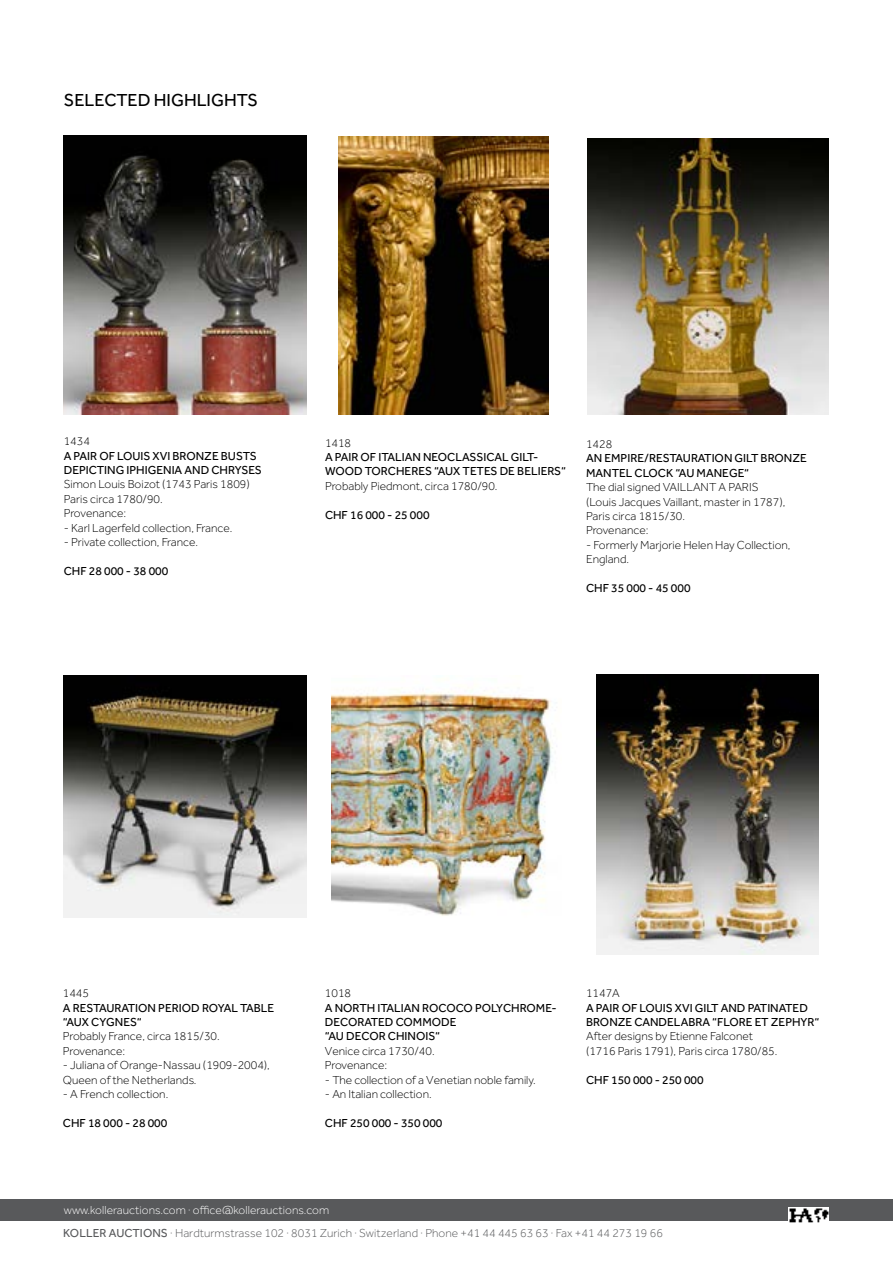
<style>
.page{position:relative;width:893px;height:1263px;background:#fff}
.page>*{position:absolute;margin:0;border:0;box-sizing:border-box;transform-origin:0 0}
.t1{font:18px "Effra";color:#000}
.t2{font:300 12px/14.4px "Effra";color:#000}
.t3{font:12px/14.4px "Effra";color:#000}
.t4{font:300 12px "Effra";letter-spacing:.005em;color:#58595b}
.t5{font:300 12px "Effra";letter-spacing:.005em;color:#fff}
.s1{font-weight:400}
</style>
<div class="page">
<div style="left:0;top:1199px;width:893px;height:22px;background:#58595b"></div>
<img style="left:789px;top:1208px;width:40px;height:15px">
<img style="left:64px;top:135px;width:243px;height:279px">
<img style="left:587px;top:139px;width:242px;height:275px">
<img style="left:64px;top:676px;width:242px;height:242px">
<img style="left:331px;top:689px;width:222px;height:227px">
<img style="left:597px;top:675px;width:222px;height:279px">
<img style="left:339px;top:136px;width:210px;height:278px">
<h1 class="t1" style="left:64px;top:89px;width:196px">SELECTED HIGHLIGHTS</h1>
<p class="t2" style="left:64px;top:434px;width:28px">1434</p>
<p class="t3" style="left:64px;top:448px;width:200px">A PAIR OF LOUIS XVI BRONZE BUSTS<br>DEPICTING IPHIGENIA AND CHRYSES</p>
<p class="t2" style="left:64px;top:477px;width:187px">Simon Louis Boizot (1743 Paris 1809)<br>Paris circa 1780/90.<br>Provenance:</p>
<p class="t2" style="left:64px;top:520px;width:170px">- Karl Lagerfeld collection, France.</p>
<p class="t2" style="left:64px;top:535px;width:136px">- Private collection, France.</p>
<p class="t3" style="left:64px;top:563px;width:106px">CHF 28 000 - 38 000</p>
<p class="t2" style="left:325px;top:435px;width:28px">1418</p>
<p class="t3" style="left:325px;top:450px;width:242px">A PAIR OF ITALIAN NEOCLASSICAL GILT-<br>WOOD TORCHERES “AUX TETES DE BELIERS“</p>
<p class="t2" style="left:325px;top:479px;width:174px">Probably Piedmont, circa 1780/90.</p>
<p class="t3" style="left:325px;top:507px;width:106px">CHF 16 000 - 25 000</p>
<p class="t2" style="left:586px;top:437px;width:28px">1428</p>
<p class="t3" style="left:586px;top:451px;width:222px">AN EMPIRE/RESTAURATION GILT BRONZE<br>MANTEL CLOCK “AU MANEGE“</p>
<p class="t2" style="left:586px;top:480px;width:201px">The dial signed VAILLANT A PARIS (Louis Jacques Vaillant, master in 1787),<br>Paris circa 1815/30.<br>Provenance:</p>
<p class="t2" style="left:586px;top:537px;width:206px">- Formerly Marjorie Helen Hay Collection,<br>England.</p>
<p class="t3" style="left:586px;top:581px;width:106px">CHF 35 000 - 45 000</p>
<p class="t2" style="left:63px;top:986px;width:28px">1445</p>
<p class="t3" style="left:63px;top:1000px;width:213px">A RESTAURATION PERIOD ROYAL TABLE “AUX CYGNES“</p>
<p class="t2" style="left:63px;top:1029px;width:158px">Probably France, circa 1815/30.<br>Provenance:</p>
<p class="t2" style="left:63px;top:1058px;width:208px">- Juliana of Orange-Nassau (1909-2004),<br>Queen of the Netherlands.</p>
<p class="t2" style="left:63px;top:1087px;width:107px">- A French collection.</p>
<p class="t3" style="left:63px;top:1115px;width:106px">CHF 18 000 - 28 000</p>
<p class="t2" style="left:325px;top:986px;width:28px">1018</p>
<p class="t3" style="left:325px;top:1000px;width:233px">A NORTH ITALIAN ROCOCO POLYCHROME-<br>DECORATED COMMODE<br>“AU DECOR CHINOIS“</p>
<p class="t2" style="left:325px;top:1043px;width:111px">Venice circa 1730/40.<br>Provenance:</p>
<p class="t2" style="left:325px;top:1072px;width:212px">- The collection of a Venetian noble family.</p>
<p class="t2" style="left:325px;top:1087px;width:108px">- An Italian collection.</p>
<p class="t3" style="left:325px;top:1115px;width:119px">CHF 250 000 - 350 000</p>
<p class="t2" style="left:586px;top:986px;width:35px">1147A</p>
<p class="t3" style="left:586px;top:1000px;width:235px">A PAIR OF LOUIS XVI GILT AND PATINATED<br>BRONZE CANDELABRA “FLORE ET ZEPHYR“</p>
<p class="t2" style="left:586px;top:1029px;width:193px">After designs by Etienne Falconet (1716 Paris 1791), Paris circa 1780/85.</p>
<p class="t3" style="left:586px;top:1072px;width:119px">CHF 150 000 - 250 000</p>
<p class="t5" style="left:64px;top:1203px;width:267px">www.kollerauctions.com · office@kollerauctions.com</p>
<p class="t4" style="left:63px;top:1226px;width:601px"><span class="s1">KOLLER AUCTIONS</span> · Hardturmstrasse 102 · 8031 Zurich · Switzerland · Phone +41 44 445 63 63 · Fax +41 44 273 19 66</p>
</div>
